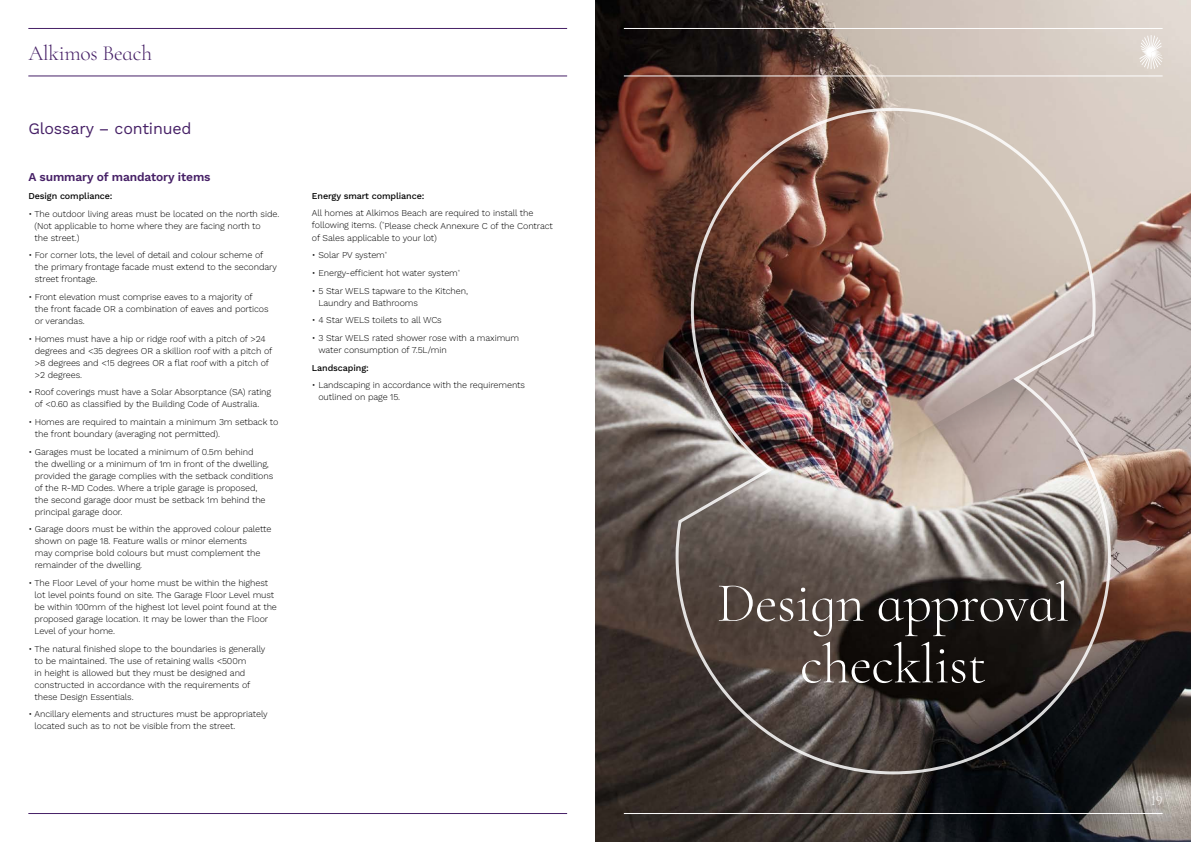
<style>
.page{position:relative;width:1191px;height:842px;background:#fff}
.page>*{position:absolute;margin:0;border:0;box-sizing:border-box;transform-origin:0 0}
.t1{font:300 56px/61.6px "Cormorant Infant";letter-spacing:-.01em;color:#fff;text-align:center}
.t2{font:300 21.5px "Cormorant Infant";letter-spacing:-.01em;color:#462066}
.t3{font:16px "Work Sans";letter-spacing:-.01em;color:#462066}
.t4{font:300 14px "Cormorant Infant";color:#fff}
.t5{font:600 12px "Work Sans";letter-spacing:-.01em;color:#462066}
.t6{font:300 9px/12px "Work Sans";letter-spacing:-.01em;color:#000}
.t7{font:500 9px "Work Sans";letter-spacing:-.01em;color:#000}
</style>
<div class="page">
<img style="left:595px;top:0;width:596px;height:842px">
<hr style="left:624px;top:813px;width:538px;height:1px;background:#fff">
<hr style="left:624px;top:28px;width:538px;height:1px;background:#fff">
<hr style="left:624px;top:76px;width:538px;height:1px;background:#fff">
<svg style="left:1139px;top:35px;width:23px;height:34px"></svg>
<hr style="left:28px;top:28px;width:539px;height:1px;background:#462066">
<hr style="left:28px;top:76px;width:539px;height:1px;background:#462066">
<hr style="left:28px;top:813px;width:539px;height:1px;background:#462066">
<img style="left:674px;top:106px;width:438px;height:669px">
<h2 class="t2" style="left:28px;top:40px;width:125px">Alkimos Beach</h2>
<h3 class="t3" style="left:28px;top:116px;width:165px">Glossary – continued</h3>
<h3 class="t5" style="left:28px;top:168px;width:184px">A summary of mandatory items</h3>
<p class="t7" style="left:28px;top:189px;width:86px">Design compliance:</p>
<p class="t6" style="left:35px;top:207px;width:246px;text-indent:-6px">• The outdoor living areas must be located on the north side. (Not applicable to home where they are facing north to<br>the street.)</p>
<p class="t6" style="left:35px;top:249px;width:244px;text-indent:-7px">• For corner lots, the level of detail and colour scheme of the primary frontage facade must extend to the secondary street frontage.</p>
<p class="t6" style="left:35px;top:290px;width:235px;text-indent:-7px">• Front elevation must comprise eaves to a majority of the front facade OR a combination of eaves and porticos or verandas.</p>
<p class="t6" style="left:35px;top:332px;width:239px;text-indent:-7px">• Homes must have a hip or ridge roof with a pitch of &gt;24 degrees and &lt;35 degrees OR a skillion roof with a pitch of &gt;8 degrees and &lt;15 degrees OR a flat roof with a pitch of &gt;2 degrees.</p>
<p class="t6" style="left:28px;top:386px;width:244px;text-align:center">• Roof coverings must have a Solar Absorptance (SA) rating of &lt;0.60 as classified by the Building Code of Australia.</p>
<p class="t6" style="left:35px;top:415px;width:245px;text-indent:-7px">• Homes are required to maintain a minimum 3m setback to the front boundary (averaging not permitted).</p>
<p class="t6" style="left:35px;top:445px;width:240px;text-indent:-7px">• Garages must be located a minimum of 0.5m behind<br>the dwelling or a minimum of 1m in front of the dwelling, provided the garage complies with the setback conditions of the R-MD Codes. Where a triple garage is proposed, the second garage door must be setback 1m behind the principal garage door.</p>
<p class="t6" style="left:35px;top:523px;width:238px;text-indent:-7px">• Garage doors must be within the approved colour palette shown on page 18. Feature walls or minor elements<br>may comprise bold colours but must complement the remainder of the dwelling.</p>
<p class="t6" style="left:35px;top:576px;width:244px;text-indent:-6px">• The Floor Level of your home must be within the highest lot level points found on site. The Garage Floor Level must be within 100mm of the highest lot level point found at the proposed garage location. It may be lower than the Floor Level of your home.</p>
<p class="t6" style="left:35px;top:642px;width:232px;text-indent:-6px">• The natural finished slope to the boundaries is generally to be maintained. The use of retaining walls &lt;500m<br>in height is allowed but they must be designed and constructed in accordance with the requirements of these Design Essentials.</p>
<p class="t6" style="left:35px;top:708px;width:235px;text-indent:-6px">• Ancillary elements and structures must be appropriately located such as to not be visible from the street.</p>
<p class="t7" style="left:312px;top:189px;width:114px">Energy smart compliance:</p>
<p class="t6" style="left:312px;top:207px;width:242px">All homes at Alkimos Beach are required to install the following items. (<sup>*</sup>Please check Annexure C of the Contract of Sales applicable to your lot)</p>
<p class="t6" style="left:312px;top:249px;width:77px">• Solar PV system<sup>*</sup></p>
<p class="t6" style="left:312px;top:266px;width:150px">• Energy-efficient hot water system<sup>*</sup></p>
<p class="t6" style="left:318px;top:284px;width:151px;text-indent:-7px">• 5 Star WELS tapware to the Kitchen,<br>Laundry and Bathrooms</p>
<p class="t6" style="left:312px;top:314px;width:131px">• 4 Star WELS toilets to all WCs</p>
<p class="t6" style="left:318px;top:331px;width:202px;text-indent:-7px">• 3 Star WELS rated shower rose with a maximum water consumption of 7.5L/min</p>
<p class="t7" style="left:312px;top:361px;width:58px">Landscaping:</p>
<p class="t6" style="left:318px;top:379px;width:208px;text-indent:-7px">• Landscaping in accordance with the requirements outlined on page 15.</p>
<h1 class="t1" style="left:717px;top:572px;width:354px">Design approval checklist</h1>
<h3 class="t4" style="left:1150px;top:792px;width:14px">19</h3>
</div>
